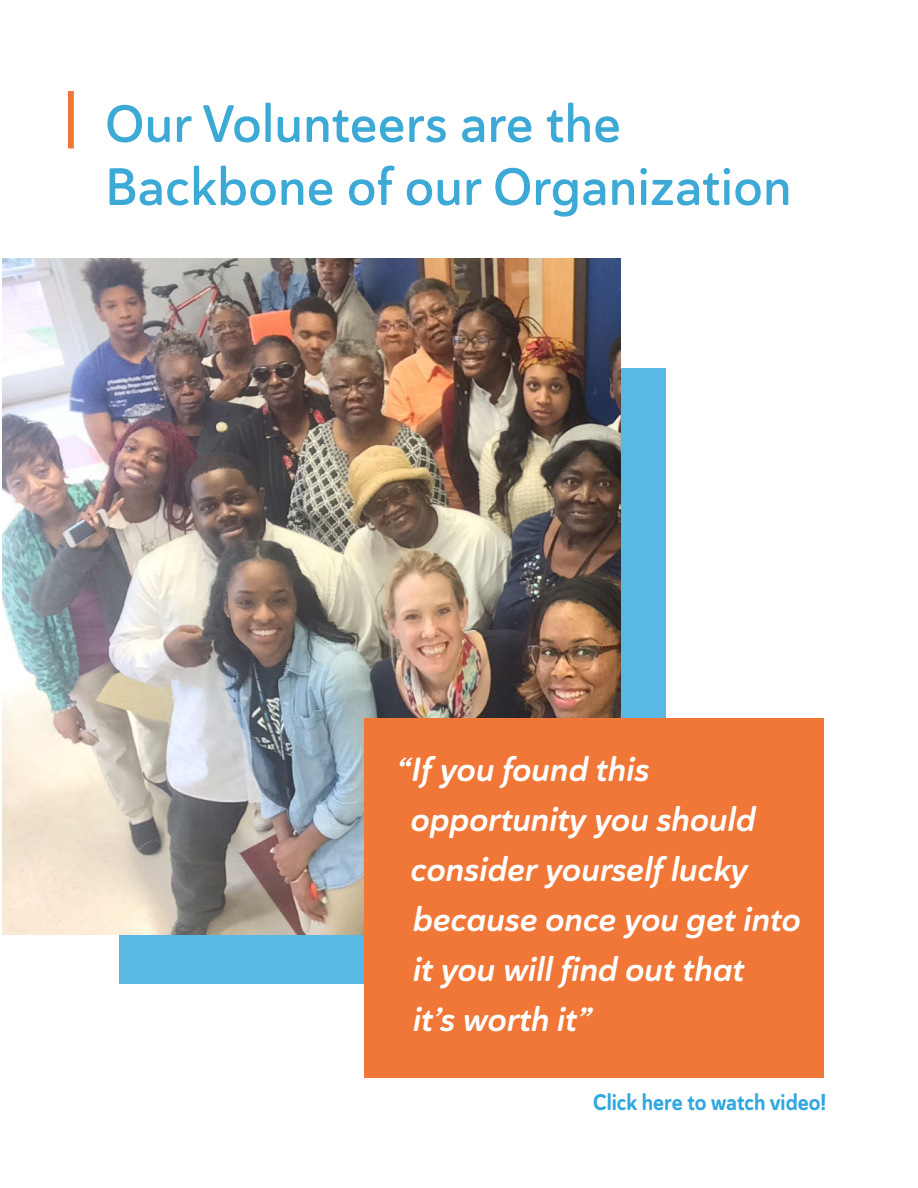
<style>
.page{position:relative;width:918px;height:1188px;background:#fff}
.page>*{position:absolute;margin:0;border:0;box-sizing:border-box;transform-origin:0 0}
.t1{font:52.5px/63px "Haboro Soft Nor Dem";color:#3ca9d6}
.t2{font:33.45px/50.1px "Haboro Soft Nor Bol It";letter-spacing:-.005em;color:#fff}
.t3{font:22.5px "Haboro Soft Con Bol";letter-spacing:-.005em;color:#31a7df}
</style>
<div class="page">
<div style="left:119px;top:369px;width:546px;height:615px;background:#5ab8e5"></div>
<img style="left:2px;top:259px;width:619px;height:676px">
<div style="left:364px;top:718px;width:459px;height:360px;background:#f07737"></div>
<div style="left:68px;top:91px;width:6px;height:57px;background:#f07737"></div>
<h1 class="t1" style="left:105px;top:92px;width:688px">Our Volunteers are the<br>Backbone of our Organization</h1>
<p class="t2" style="left:411px;top:744px;width:392px;text-indent:-14px">“If you found this opportunity you should consider yourself lucky because once you get into it you will find out that<br>it’s worth it”</p>
<p class="t3" style="left:593px;top:1088px;width:235px">Click here to watch video!</p>
</div>
